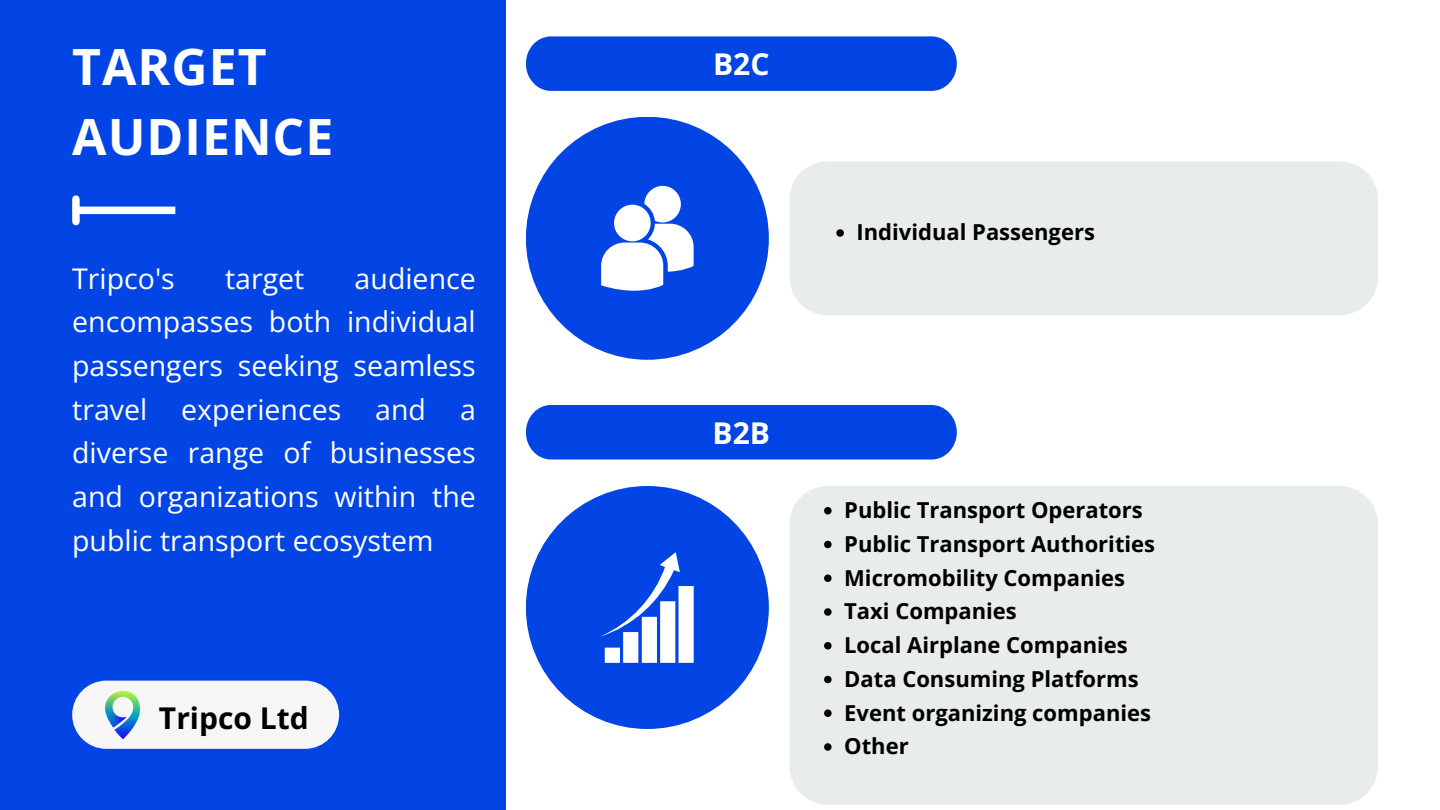
<style>
.page{position:relative;width:1440px;height:810px;background:#fff}
.page>*{position:absolute;margin:0;border:0;box-sizing:border-box;transform-origin:0 0}
.t1{font:700 50px/69.8px "Open Sans";letter-spacing:.02em;color:#fff}
.t2{font:700 30px "Open Sans";color:#000}
.t3{font:700 30px "Open Sans";color:#fff}
.t4{font:28.5px/43.7px "Open Sans";color:#fff;text-align:justify}
.t5{font:700 22px/33.8px "Open Sans";color:#000}
</style>
<div class="page">
<div style="left:0;top:0;width:505px;height:809px;background:#0345e4"></div>
<div style="left:78px;top:207px;width:97px;height:7px;background:#fff"></div>
<div style="left:72px;top:199px;width:8px;height:23px;background:#fff"></div>
<div style="left:526px;top:36px;width:431px;height:55px;background:#0345e4;border-radius:26px"></div>
<div style="left:526px;top:117px;width:243px;height:243px;background:#0345e4;border-radius:50%"></div>
<div style="left:526px;top:405px;width:431px;height:55px;background:#0345e4;border-radius:26px"></div>
<div style="left:789px;top:161px;width:589px;height:154px;background:#e8ecec"></div>
<svg style="left:836px;top:229px;width:8px;height:8px"></svg>
<div style="left:789px;top:486px;width:589px;height:319px;background:#e8ecec"></div>
<svg style="left:824px;top:507px;width:8px;height:7px"></svg>
<svg style="left:824px;top:541px;width:8px;height:7px"></svg>
<svg style="left:824px;top:574px;width:8px;height:8px"></svg>
<svg style="left:824px;top:608px;width:8px;height:8px"></svg>
<svg style="left:824px;top:642px;width:8px;height:7px"></svg>
<svg style="left:824px;top:676px;width:8px;height:7px"></svg>
<svg style="left:824px;top:709px;width:8px;height:8px"></svg>
<svg style="left:824px;top:743px;width:8px;height:8px"></svg>
<div style="left:526px;top:486px;width:243px;height:243px;background:#0345e4;border-radius:50%"></div>
<svg style="left:601px;top:186px;width:93px;height:105px"></svg>
<svg style="left:601px;top:552px;width:93px;height:111px"></svg>
<div style="left:72px;top:681px;width:267px;height:68px;background:#f6f6f6;border-radius:34px"></div>
<img style="left:106px;top:691px;width:34px;height:47px">
<h1 class="t1" style="left:72px;top:31px;width:263px">TARGET<br>AUDIENCE</h1>
<p class="t4" style="left:72px;top:256px;width:405px;text-indent:282px">audience encompasses both individual passengers seeking seamless travel experiences and a diverse range of businesses and organizations within the public transport ecosystem</p>
<p class="t4" style="left:72px;top:256px;width:104px">Tripco's</p>
<p class="t4" style="left:225px;top:256px;width:81px">target</p>
<h2 class="t2" style="left:159px;top:697px;width:151px">Tripco Ltd</h2>
<h2 class="t3" style="left:713px;top:43px;width:58px">B2C</h2>
<h2 class="t3" style="left:713px;top:412px;width:59px">B2B</h2>
<p class="t5" style="left:857px;top:215px;width:240px">Individual Passengers</p>
<p class="t5" style="left:844px;top:493px;width:312px">Public Transport Operators<br>Public Transport Authorities<br>Micromobility Companies<br>Taxi Companies<br>Local Airplane Companies<br>Data Consuming Platforms<br>Event organizing companies<br>Other</p>
</div>
